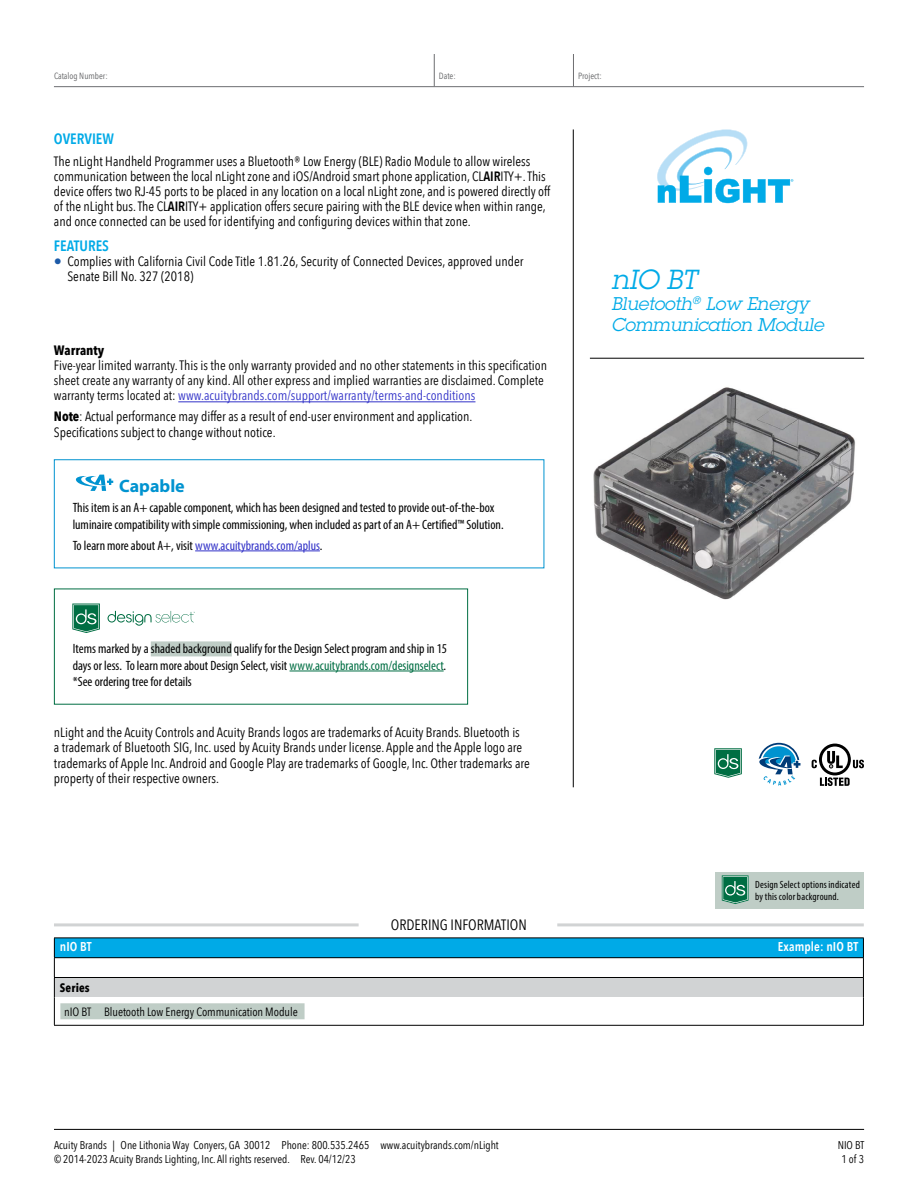
<style>
.page{position:relative;width:918px;height:1188px;background:#fff}
.page>*{position:absolute;margin:0;border:0;box-sizing:border-box;transform-origin:0 0}
.t1{font:italic 27px "Lubalin Graph Std";color:#00aae7}
.t2{font:italic 18px/21px "Lubalin Graph Std";letter-spacing:-.005em;color:#00aae7}
.t3{font:700 18px "Myriad Pro";color:#0093d0}
.t4{font:15px "Avenir Next Condensed";color:#000}
.t5{font:600 15px "Avenir Next Condensed";color:#00aae7}
.t6{font:13.5px/15px "Avenir Next Condensed";color:#000}
.t7{font:condensed 13.5px/16.2px "Myriad Pro";color:#000;text-align:justify}
.t8{font:condensed 13.5px/15px "Avenir Next LT Pro";color:#000}
.t9{font:condensed 13.5px "Myriad Pro";color:#3232c8}
.t10{font:700 condensed 13.5px "Avenir Next LT Pro";color:#000}
.t11{font:600 12.75px "Avenir Next Condensed";letter-spacing:.01em;color:#fff}
.t12{font:12px "Avenir Next Condensed";letter-spacing:-.005em;color:#000}
.t13{font:700 12px "Avenir Next Condensed";letter-spacing:.015em;color:#000}
.t14{font:11.25px/14.2px "Avenir Next Condensed";color:#000}
.t15{font:condensed 10.5px/12px "Myriad Pro";letter-spacing:.015em;color:#000}
.t16{font:9px "Avenir Next Condensed";color:#636466}
.s1{font-weight:600}
.s2{font-size:16.2px;color:#1c5aa8}
.s3{color:#3232c8}
.s4{font-weight:700}
.s5{color:#000}
.s6{color:#006e43}
</style>
<div class="page">
<hr style="left:54px;top:1129px;width:810px;height:1px;background:#000">
<div style="left:54px;top:938px;width:809px;height:20px;background:#00aae7"></div>
<div style="left:54px;top:978px;width:809px;height:19px;background:#d1d3d4"></div>
<svg style="left:863px;top:939px;width:1px;height:86px"></svg>
<hr style="left:54px;top:1025px;width:810px;height:1px;background:#000">
<hr style="left:54px;top:938px;width:810px;height:1px;background:#000">
<hr style="left:54px;top:957px;width:810px;height:1px;background:#000">
<hr style="left:54px;top:977px;width:810px;height:1px;background:#000">
<svg style="left:54px;top:938px;width:251px;height:87px"></svg>
<hr style="left:573px;top:129px;width:1px;height:658px;background:#000">
<hr style="left:590px;top:358px;width:274px;height:1px;background:#000">
<hr style="left:54px;top:923px;width:305px;height:3px;background:#d1d3d4">
<hr style="left:557px;top:923px;width:307px;height:3px;background:#d1d3d4">
<hr style="left:54px;top:86px;width:810px;height:1px;background:#6d6e71">
<hr style="left:434px;top:54px;width:1px;height:32px;background:#6d6e71">
<hr style="left:573px;top:54px;width:1px;height:32px;background:#6d6e71">
<img style="left:593px;top:387px;width:262px;height:213px">
<hr style="left:178px;top:401px;width:297px;height:1px;background:#3232c8">
<svg style="left:759px;top:743px;width:41px;height:42px"></svg>
<svg style="left:657px;top:129px;width:136px;height:74px"></svg>
<svg style="left:812px;top:744px;width:52px;height:42px"></svg>
<svg style="left:714px;top:748px;width:28px;height:30px"></svg>
<div style="left:719px;top:759px;width:8px;height:9px;background:#006e43;border-radius:50%"></div>
<div style="left:151px;top:641px;width:81px;height:15px;background:#bfcdc6"></div>
<hr style="left:290px;top:671px;width:154px;height:1px;background:#006e43">
<svg style="left:72px;top:604px;width:28px;height:29px"></svg>
<div style="left:77px;top:615px;width:8px;height:8px;background:#006e43;border-radius:50%"></div>
<svg style="left:108px;top:611px;width:87px;height:15px"></svg>
<div style="left:716px;top:872px;width:148px;height:37px;background:#bfcdc6"></div>
<svg style="left:722px;top:875px;width:27px;height:29px"></svg>
<div style="left:726px;top:886px;width:8px;height:8px;background:#006e43;border-radius:50%"></div>
<hr style="left:195px;top:551px;width:125px;height:1px;background:#3232c8">
<div style="left:54px;top:459px;width:490px;height:109px;border:1px solid #0093d0"></div>
<svg style="left:76px;top:475px;width:37px;height:16px"></svg>
<p class="t16" style="left:54px;top:68px;width:55px">Catalog Number:</p>
<p class="t16" style="left:439px;top:68px;width:18px">Date:</p>
<p class="t16" style="left:578px;top:68px;width:25px">Project:</p>
<p class="t5" style="left:54px;top:126px;width:62px">OVERVIEW</p>
<p class="t6" style="left:54px;top:153px;width:498px">The nLight Handheld Programmer uses a Bluetooth® Low Energy (BLE) Radio Module to allow wireless communication between the local nLight zone and iOS/Android smart phone application, CL<span class="s1">AIR</span>ITY+. This device offers two RJ-45 ports to be placed in any location on a local nLight zone, and is powered directly off of the nLight bus. The CL<span class="s1">AIR</span>ITY+ application offers secure pairing with the BLE device when within range, and once connected can be used for identifying and configuring devices within that zone.</p>
<p class="t5" style="left:54px;top:233px;width:57px">FEATURES</p>
<p class="t6" style="left:67px;top:253px;width:458px;text-indent:-14px"><span class="s2">•</span> Complies with California Civil Code Title 1.81.26, Security of Connected Devices, approved under<br>Senate Bill No. 327 (2018)</p>
<p class="t10" style="left:54px;top:342px;width:52px">Warranty</p>
<p class="t8" style="left:54px;top:358px;width:495px">Five-year limited warranty. This is the only warranty provided and no other statements in this specification sheet create any warranty of any kind. All other express and implied warranties are disclaimed. Complete warranty terms located at: <span class="s3">www.acuitybrands.com/support/warranty/terms-and-conditions</span></p>
<p class="t6" style="left:54px;top:408px;width:420px;line-height:15.5px"><span class="s4">Note</span>: Actual performance may differ as a result of end-user environment and application.<br>Specifications subject to change without notice.</p>
<h2 class="t3" style="left:119px;top:475px;width:67px">Capable</h2>
<p class="t7" style="left:73px;top:500px;width:433px">This item is an A+ capable component, which has been designed and tested to provide out-of-the-box luminaire compatibility with simple commissioning, when included as part of an A+ Certified™ Solution.</p>
<p class="t9" style="left:73px;top:537px;width:251px"><span class="s5">To learn more about A+, visit</span> www.acuitybrands.com/aplus<span class="s5">.</span></p>
<h1 class="t1" style="left:612px;top:262px;width:87px">nIO BT</h1>
<h2 class="t2" style="left:612px;top:293px;width:214px">Bluetooth<sup>®</sup> Low Energy<br>Communication Module</h2>
<p class="t7" style="left:73px;top:641px;width:376px">Items marked by a shaded background qualify for the Design Select program and ship in 15 days or less. To learn more about Design Select, visit <span class="s6">www.acuitybrands.com/designselect</span>. *See ordering tree for details</p>
<p class="t6" style="left:54px;top:724px;width:477px;line-height:15.5px">nLight and the Acuity Controls and Acuity Brands logos are trademarks of Acuity Brands. Bluetooth is<br>a trademark of Bluetooth SIG, Inc. used by Acuity Brands under license. Apple and the Apple logo are trademarks of Apple Inc. Android and Google Play are trademarks of Google, Inc. Other trademarks are property of their respective owners.</p>
<p class="t4" style="left:391px;top:912px;width:137px">ORDERING INFORMATION</p>
<p class="t15" style="left:755px;top:878px;width:106px">Design Select options indicated by this color background.</p>
<p class="t11" style="left:60px;top:935px;width:33px">nIO BT</p>
<p class="t11" style="left:778px;top:935px;width:82px">Example: nIO BT</p>
<p class="t13" style="left:60px;top:980px;width:32px">Series</p>
<p class="t12" style="left:64px;top:1001px;width:235px">nIO BT Bluetooth Low Energy Communication Module</p>
<p class="t14" style="left:54px;top:1137px;width:446px">Acuity Brands | One Lithonia Way Conyers, GA 30012 Phone: 800.535.2465 www.acuitybrands.com/nLight © 2014-2023 Acuity Brands Lighting, Inc. All rights reserved. Rev. 04/12/23</p>
<p class="t14" style="left:838px;top:1137px;width:28px;text-align:center">NIO BT<br>1 of 3</p>
</div>
